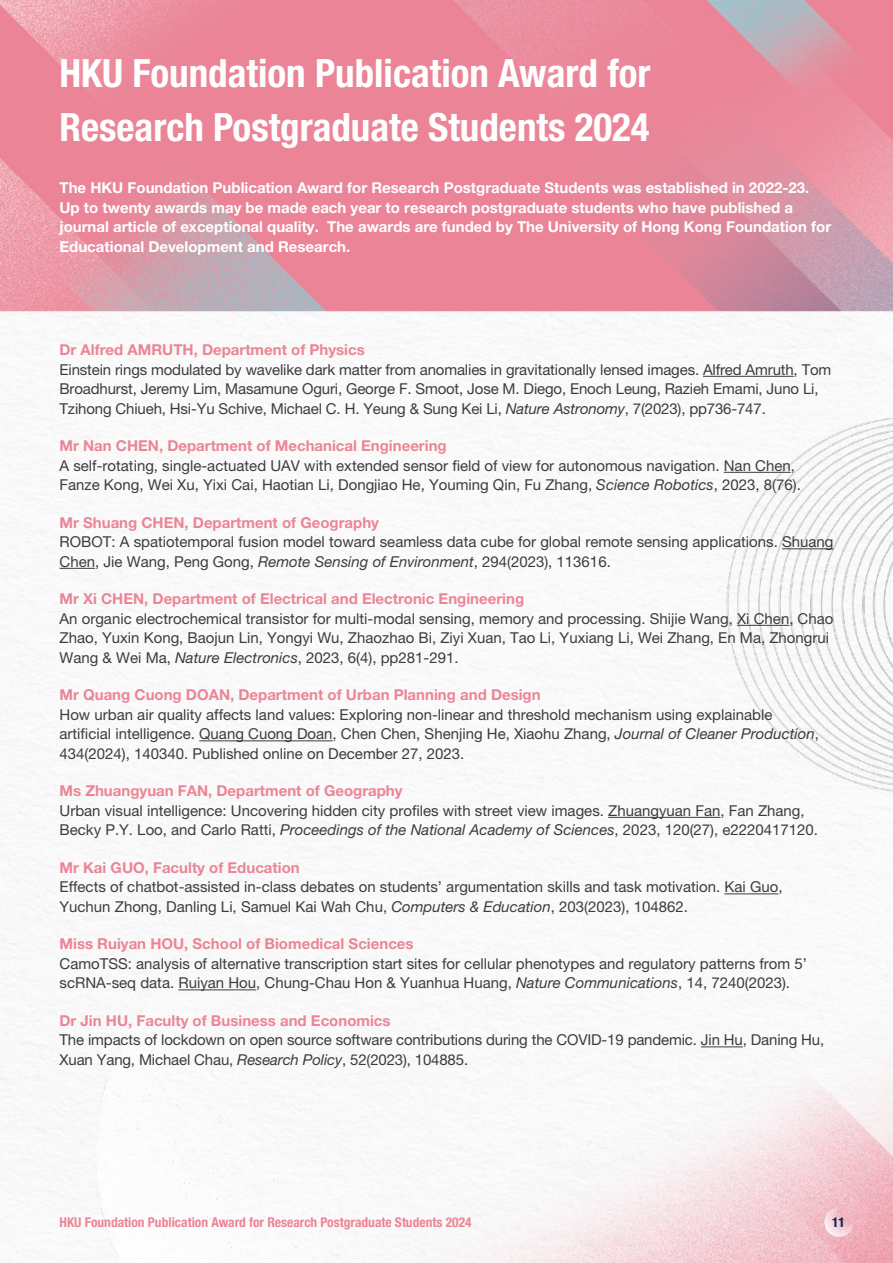
<style>
.page{position:relative;width:893px;height:1263px;background:#fff}
.page>*{position:absolute;margin:0;border:0;box-sizing:border-box;transform-origin:0 0}
.t1{font:700 condensed 39px/54px "Helvetica Neue LT Pro";color:#fff}
.t2{font:15px/19.5px "Helvetica Neue LT Pro";color:#3c3c3b}
.t3{font:700 15px "Helvetica Neue LT Pro";color:#eb8596}
.t4{font:700 15px/19.5px "Helvetica Neue LT Pro";color:#fff}
.t5{font:700 condensed 13.5px "Helvetica Neue LT Pro";color:#eb8596}
.t6{font:700 condensed 13.5px "Helvetica Neue LT Pro";color:#002c51}
.s1{font-style:italic}
</style>
<div class="page">
<img style="left:0;top:0;width:893px;height:1263px">
<img style="left:817px;top:1200px;width:43px;height:43px">
<hr style="left:703px;top:376px;width:91px;height:1px;background:#3c3c3b">
<hr style="left:724px;top:472px;width:67px;height:1px;background:#3c3c3b">
<hr style="left:782px;top:548px;width:51px;height:1px;background:#3c3c3b">
<hr style="left:60px;top:568px;width:35px;height:1px;background:#3c3c3b">
<hr style="left:737px;top:625px;width:52px;height:1px;background:#3c3c3b">
<hr style="left:199px;top:740px;width:134px;height:1px;background:#3c3c3b">
<hr style="left:608px;top:817px;width:112px;height:1px;background:#3c3c3b">
<hr style="left:724px;top:893px;width:54px;height:1px;background:#3c3c3b">
<hr style="left:178px;top:989px;width:78px;height:1px;background:#3c3c3b">
<hr style="left:701px;top:1046px;width:42px;height:1px;background:#3c3c3b">
<h1 class="t1" style="left:60px;top:46px;width:593px">HKU Foundation Publication Award for<br>Research Postgraduate Students 2024</h1>
<p class="t4" style="left:60px;top:178px;width:773px">The HKU Foundation Publication Award for Research Postgraduate Students was established in 2022-23.<br>Up to twenty awards may be made each year to research postgraduate students who have published a journal article of exceptional quality. The awards are funded by The University of Hong Kong Foundation for Educational Development and Research.</p>
<p class="t3" style="left:60px;top:341px;width:307px">Dr Alfred AMRUTH, Department of Physics</p>
<p class="t2" style="left:60px;top:359px;width:773px">Einstein rings modulated by wavelike dark matter from anomalies in gravitationally lensed images. Alfred Amruth, Tom<br>Broadhurst, Jeremy Lim, Masamune Oguri, George F. Smoot, Jose M. Diego, Enoch Leung, Razieh Emami, Juno Li,<br>Tzihong Chiueh, Hsi-Yu Schive, Michael C. H. Yeung &amp; Sung Kei Li, <span class="s1">Nature Astronomy</span>, 7(2023), pp736-747.</p>
<p class="t3" style="left:60px;top:437px;width:389px">Mr Nan CHEN, Department of Mechanical Engineering</p>
<p class="t2" style="left:60px;top:455px;width:743px">A self-rotating, single-actuated UAV with extended sensor field of view for autonomous navigation. Nan Chen,<br>Fanze Kong, Wei Xu, Yixi Cai, Haotian Li, Dongjiao He, Youming Qin, Fu Zhang, <span class="s1">Science Robotics</span>, 2023, 8(76).</p>
<p class="t3" style="left:60px;top:513px;width:321px">Mr Shuang CHEN, Department of Geography</p>
<p class="t2" style="left:60px;top:532px;width:775px">ROBOT: A spatiotemporal fusion model toward seamless data cube for global remote sensing applications. Shuang<br>Chen, Jie Wang, Peng Gong, <span class="s1">Remote Sensing of Environment</span>, 294(2023), 113616.</p>
<p class="t3" style="left:60px;top:590px;width:466px">Mr Xi CHEN, Department of Electrical and Electronic Engineering</p>
<p class="t2" style="left:60px;top:608px;width:775px">An organic electrochemical transistor for multi-modal sensing, memory and processing. Shijie Wang, Xi Chen, Chao<br>Zhao, Yuxin Kong, Baojun Lin, Yongyi Wu, Zhaozhao Bi, Ziyi Xuan, Tao Li, Yuxiang Li, Wei Zhang, En Ma, Zhongrui<br>Wang &amp; Wei Ma, <span class="s1">Nature Electronics</span>, 2023, 6(4), pp281-291.</p>
<p class="t3" style="left:60px;top:686px;width:483px">Mr Quang Cuong DOAN, Department of Urban Planning and Design</p>
<p class="t2" style="left:60px;top:704px;width:761px">How urban air quality affects land values: Exploring non-linear and threshold mechanism using explainable artificial intelligence. Quang Cuong Doan, Chen Chen, Shenjing He, Xiaohu Zhang, <span class="s1">Journal of Cleaner Production</span>,<br>434(2024), 140340. Published online on December 27, 2023.</p>
<p class="t3" style="left:60px;top:782px;width:345px">Ms Zhuangyuan FAN, Department of Geography</p>
<p class="t2" style="left:60px;top:800px;width:760px">Urban visual intelligence: Uncovering hidden city profiles with street view images. Zhuangyuan Fan, Fan Zhang,<br>Becky P.Y. Loo, and Carlo Ratti, <span class="s1">Proceedings of the National Academy of Sciences</span>, 2023, 120(27), e2220417120.</p>
<p class="t3" style="left:60px;top:858px;width:242px">Mr Kai GUO, Faculty of Education</p>
<p class="t2" style="left:60px;top:877px;width:724px">Effects of chatbot-assisted in-class debates on students’ argumentation skills and task motivation. Kai Guo,<br>Yuchun Zhong, Danling Li, Samuel Kai Wah Chu, <span class="s1">Computers &amp; Education</span>, 203(2023), 104862.</p>
<p class="t3" style="left:60px;top:935px;width:356px">Miss Ruiyan HOU, School of Biomedical Sciences</p>
<p class="t2" style="left:60px;top:953px;width:749px">CamoTSS: analysis of alternative transcription start sites for cellular phenotypes and regulatory patterns from 5’ scRNA-seq data. Ruiyan Hou, Chung-Chau Hon &amp; Yuanhua Huang, <span class="s1">Nature Communications</span>, 14, 7240(2023).</p>
<p class="t3" style="left:60px;top:1011px;width:333px">Dr Jin HU, Faculty of Business and Economics</p>
<p class="t2" style="left:60px;top:1030px;width:766px">The impacts of lockdown on open source software contributions during the COVID-19 pandemic. Jin Hu, Daning Hu,<br>Xuan Yang, Michael Chau, <span class="s1">Research Policy</span>, 52(2023), 104885.</p>
<p class="t5" style="left:60px;top:1214px;width:414px">HKU Foundation Publication Award for Research Postgraduate Students 2024</p>
<p class="t6" style="left:832px;top:1214px;width:14px">11</p>
</div>
